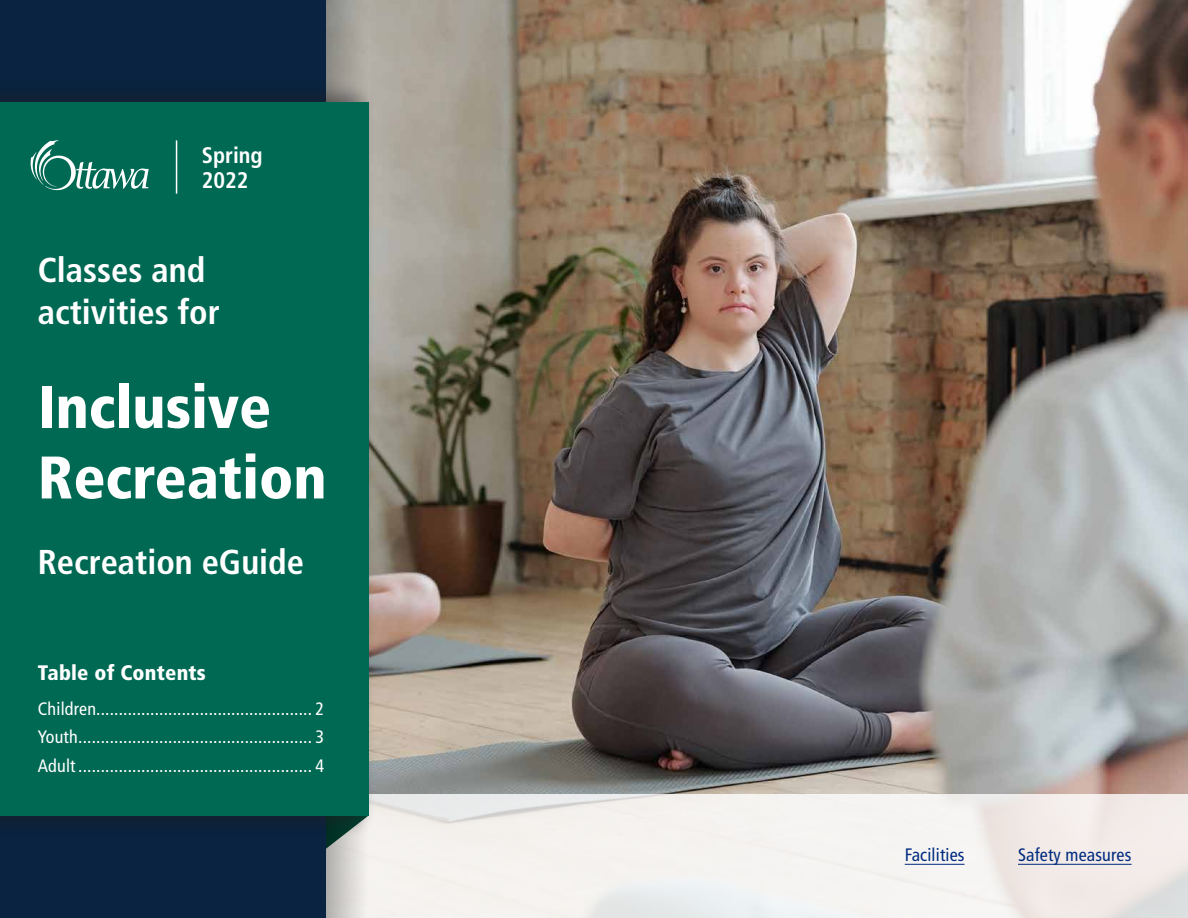
<style>
.page{position:relative;width:1188px;height:918px;background:#fff}
.page>*{position:absolute;margin:0;border:0;box-sizing:border-box;transform-origin:0 0}
.t1{font:900 condensed 60px/70.5px "Frutiger LT Std";color:#fff}
.t2{font:700 condensed 34.5px/41.4px "Frutiger LT Std";color:#fff}
.t3{font:700 condensed 22.5px/25.5px "Frutiger LT Std";color:#fff}
.t4{font:900 condensed 21px "Frutiger LT Std";letter-spacing:.01em;color:#fff}
.t5{font:condensed 18px/28.3px "Frutiger LT Std";letter-spacing:.01em;color:#fff;text-align:justify}
.t6{font:condensed 18px "Frutiger LT Std";letter-spacing:.01em;color:#002b7f}
</style>
<div class="page">
<img style="left:368px;top:0;width:820px;height:795px">
<svg style="left:368px;top:795px;width:820px;height:123px;fill:#f4f2ef"></svg>
<svg style="left:326px;top:0;width:42px;height:918px;background:#b7b5b0"></svg>
<div style="left:0;top:0;width:326px;height:918px;background:#092340"></div>
<div style="left:0;top:81px;width:375px;height:757px;background:#231f20;opacity:.45"></div>
<div style="left:0;top:102px;width:368px;height:714px;background:#006953"></div>
<hr style="left:905px;top:864px;width:60px;height:1px;background:#002b7f">
<hr style="left:1018px;top:864px;width:114px;height:1px;background:#002b7f">
<svg style="left:31px;top:140px;width:118px;height:51px"></svg>
<hr style="left:176px;top:140px;width:1px;height:54px;background:#fff">
<p class="t3" style="left:202px;top:142px;width:62px">Spring<br>2022</p>
<h2 class="t2" style="left:38px;top:250px;width:184px">Classes and activities for</h2>
<h1 class="t1" style="left:38px;top:372px;width:290px">Inclusive<br>Recreation</h1>
<h2 class="t2" style="left:38px;top:541px;width:268px">Recreation eGuide</h2>
<p class="t4" style="left:38px;top:660px;width:170px">Table of Contents</p>
<p class="t5" style="left:38px;top:695px;width:288px">Children................................................ 2<br>Youth.................................................... 3<br>Adult .................................................... 4</p>
<p class="t6" style="left:905px;top:845px;width:61px">Facilities</p>
<p class="t6" style="left:1018px;top:845px;width:115px">Safety measures</p>
</div>
